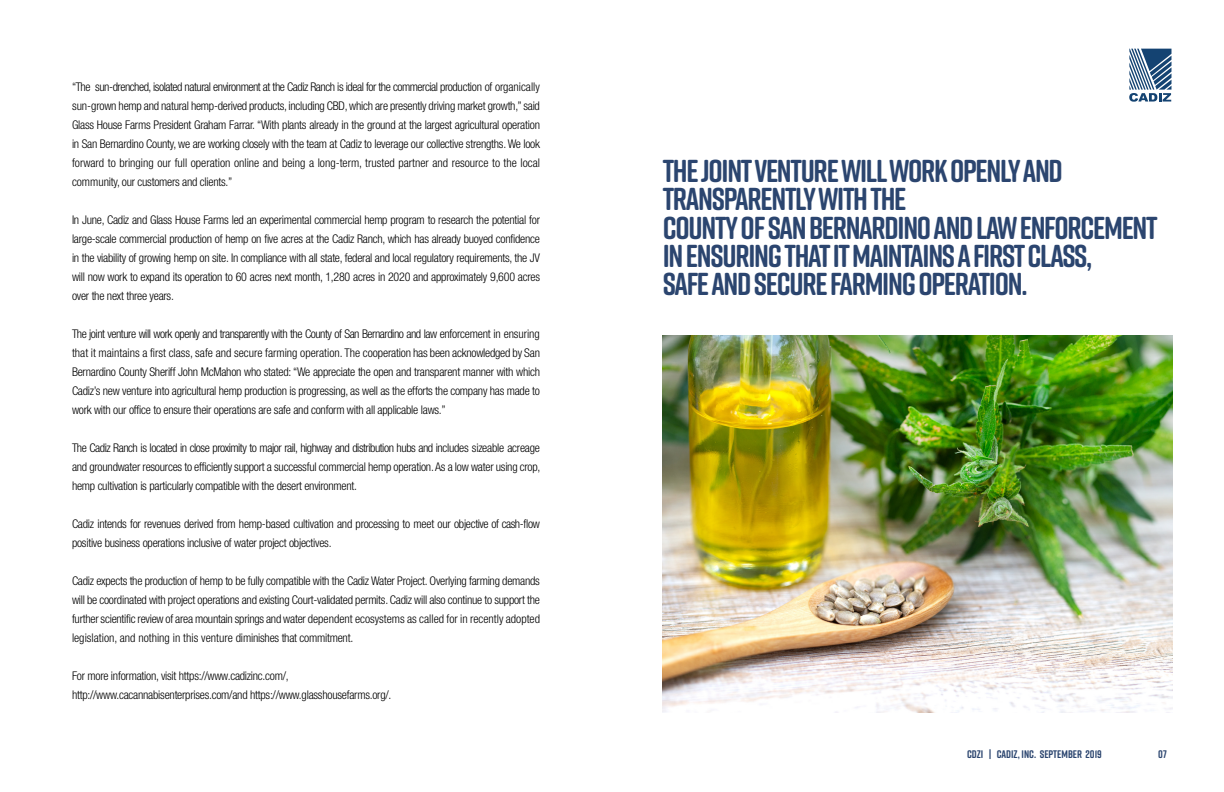
<style>
.page{position:relative;width:1224px;height:792px;background:#fff}
.page>*{position:absolute;margin:0;border:0;box-sizing:border-box;transform-origin:0 0}
.t1{font:700 31.7px/28.4px "Rift Soft";letter-spacing:-.04em;color:#2b456f}
.t2{font:300 condensed 12px/19px "Helvetica Neue";letter-spacing:-.02em;color:#000;text-align:justify}
.t3{font:700 11px "Rift Soft";color:#2b456f}
</style>
<div class="page">
<img style="left:663px;top:336px;width:510px;height:376px">
<svg style="left:1129px;top:49px;width:42px;height:53px"></svg>
<p class="t2" style="left:72px;top:77px;width:470px">“The sun-drenched, isolated natural environment at the Cadiz Ranch is ideal for the commercial production of organically sun-grown hemp and natural hemp-derived products, including CBD, which are presently driving market growth,” said Glass House Farms President Graham Farrar. “With plants already in the ground at the largest agricultural operation in San Bernardino County, we are working closely with the team at Cadiz to leverage our collective strengths. We look forward to bringing our full operation online and being a long-term, trusted partner and resource to the local community, our customers and clients.”</p>
<p class="t2" style="left:72px;top:210px;width:470px">In June, Cadiz and Glass House Farms led an experimental commercial hemp program to research the potential for large-scale commercial production of hemp on five acres at the Cadiz Ranch, which has already buoyed confidence in the viability of growing hemp on site. In compliance with all state, federal and local regulatory requirements, the JV will now work to expand its operation to 60 acres next month, 1,280 acres in 2020 and approximately 9,600 acres over the next three years.</p>
<p class="t2" style="left:72px;top:324px;width:470px">The joint venture will work openly and transparently with the County of San Bernardino and law enforcement in ensuring that it maintains a first class, safe and secure farming operation. The cooperation has been acknowledged by San Bernardino County Sheriff John McMahon who stated: “We appreciate the open and transparent manner with which Cadiz’s new venture into agricultural hemp production is progressing, as well as the efforts the company has made to work with our office to ensure their operations are safe and conform with all applicable laws.”</p>
<p class="t2" style="left:72px;top:438px;width:470px">The Cadiz Ranch is located in close proximity to major rail, highway and distribution hubs and includes sizeable acreage and groundwater resources to efficiently support a successful commercial hemp operation. As a low water using crop, hemp cultivation is particularly compatible with the desert environment.</p>
<p class="t2" style="left:72px;top:514px;width:469px">Cadiz intends for revenues derived from hemp-based cultivation and processing to meet our objective of cash-flow positive business operations inclusive of water project objectives.</p>
<p class="t2" style="left:72px;top:571px;width:470px">Cadiz expects the production of hemp to be fully compatible with the Cadiz Water Project. Overlying farming demands will be coordinated with project operations and existing Court-validated permits. Cadiz will also continue to support the further scientific review of area mountain springs and water dependent ecosystems as called for in recently adopted legislation, and nothing in this venture diminishes that commitment.</p>
<p class="t2" style="left:72px;top:666px;width:321px">For more information, visit https://www.cadizinc.com/, http://www.cacannabisenterprises.com/and https://www.glasshousefarms.org/.</p>
<h1 class="t1" style="left:663px;top:156px;width:496px">THE JOINT VENTURE WILL WORK OPENLY AND TRANSPARENTLY WITH THE<br>COUNTY OF SAN BERNARDINO AND LAW ENFORCEMENT IN ENSURING THAT IT MAINTAINS A FIRST CLASS,<br>SAFE AND SECURE FARMING OPERATION.</h1>
<p class="t3" style="left:967px;top:746px;width:136px">CDZI | CADIZ, INC. SEPTEMBER 2019</p>
<p class="t3" style="left:1158px;top:746px;width:10px">07</p>
</div>
